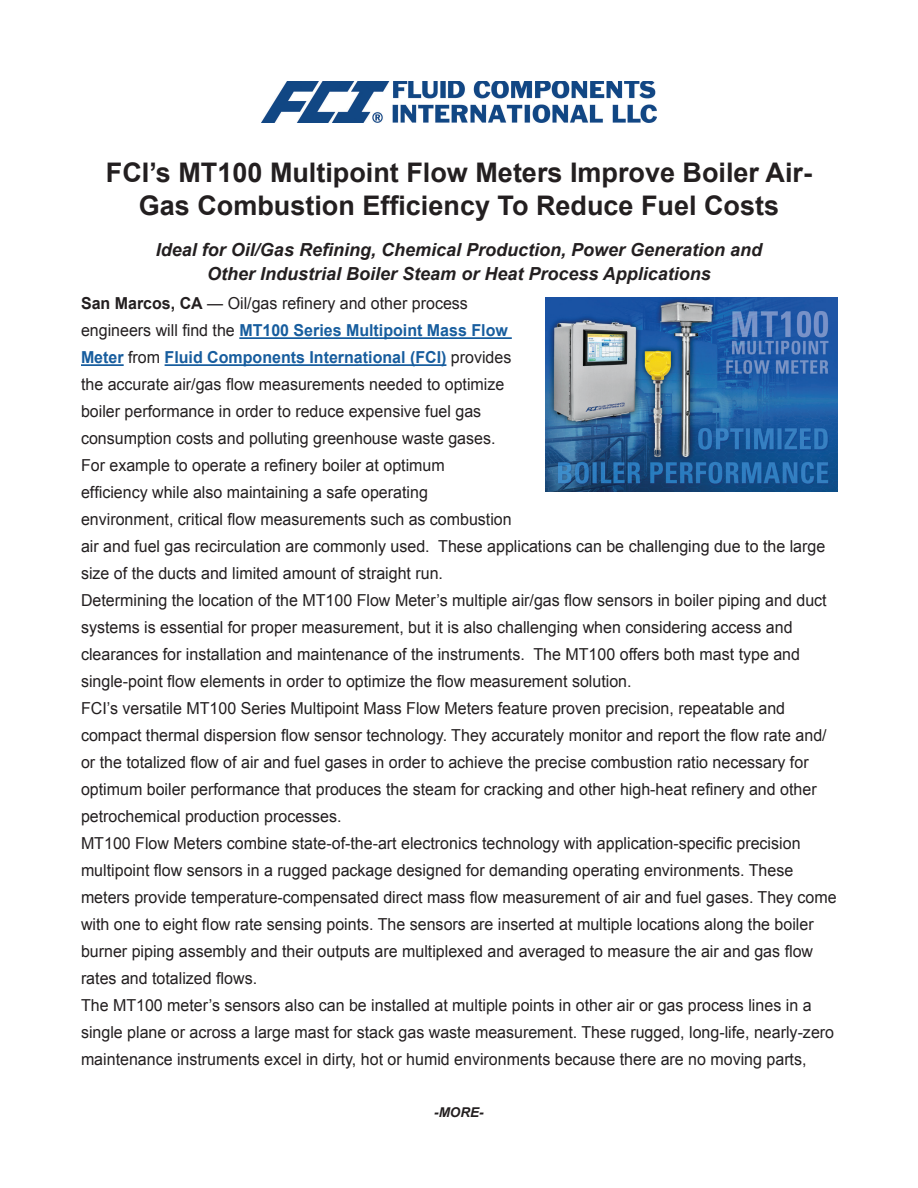
<style>
.page{position:relative;width:918px;height:1188px;background:#fff}
.page>*{position:absolute;margin:0;border:0;box-sizing:border-box;transform-origin:0 0}
.t1{font:700 27px/33px "Arial";color:#231f20;text-align:center}
.t2{font:italic 700 18px/24px "Arial";color:#231f20;text-align:center}
.t3{font:16.5px/27px "Arial";color:#231f20}
.t4{font:italic 700 13.5px "Arial";color:#231f20}
.s1{font-weight:700}
.s2{font-weight:700;color:#175d9e}
</style>
<div class="page">
<hr style="left:239px;top:337px;width:273px;height:2px;background:#175d9e">
<hr style="left:81px;top:364px;width:43px;height:2px;background:#175d9e">
<hr style="left:165px;top:364px;width:281px;height:2px;background:#175d9e">
<img style="left:262px;top:81px;width:394px;height:41px">
<img style="left:546px;top:297px;width:291px;height:194px">
<h1 class="t1" style="left:106px;top:157px;width:708px">FCI’s MT100 Multipoint Flow Meters Improve Boiler Air-<br>Gas Combustion Efficiency To Reduce Fuel Costs</h1>
<p class="t2" style="left:156px;top:238px;width:608px">Ideal for Oil/Gas Refining, Chemical Production, Power Generation and<br>Other Industrial Boiler Steam or Heat Process Applications</p>
<p class="t3" style="left:81px;top:290px;width:757px"><span class="s1">San Marcos, CA</span> — Oil/gas refinery and other process<br>engineers will find the <span class="s2">MT100 Series Multipoint Mass Flow<br>Meter</span> from <span class="s2">Fluid Components International (FCI)</span> provides<br>the accurate air/gas flow measurements needed to optimize<br>boiler performance in order to reduce expensive fuel gas<br>consumption costs and polluting greenhouse waste gases.<br>For example to operate a refinery boiler at optimum<br>efficiency while also maintaining a safe operating<br>environment, critical flow measurements such as combustion<br>air and fuel gas recirculation are commonly used. These applications can be challenging due to the large size of the ducts and limited amount of straight run.<br>Determining the location of the MT100 Flow Meter’s multiple air/gas flow sensors in boiler piping and duct systems is essential for proper measurement, but it is also challenging when considering access and clearances for installation and maintenance of the instruments. The MT100 offers both mast type and single-point flow elements in order to optimize the flow measurement solution.<br>FCI’s versatile MT100 Series Multipoint Mass Flow Meters feature proven precision, repeatable and compact thermal dispersion flow sensor technology. They accurately monitor and report the flow rate and/ or the totalized flow of air and fuel gases in order to achieve the precise combustion ratio necessary for optimum boiler performance that produces the steam for cracking and other high-heat refinery and other petrochemical production processes.<br>MT100 Flow Meters combine state-of-the-art electronics technology with application-specific precision multipoint flow sensors in a rugged package designed for demanding operating environments. These meters provide temperature-compensated direct mass flow measurement of air and fuel gases. They come with one to eight flow rate sensing points. The sensors are inserted at multiple locations along the boiler burner piping assembly and their outputs are multiplexed and averaged to measure the air and gas flow rates and totalized flows.<br>The MT100 meter’s sensors also can be installed at multiple points in other air or gas process lines in a single plane or across a large mast for stack gas waste measurement. These rugged, long-life, nearly-zero maintenance instruments excel in dirty, hot or humid environments because there are no moving parts,</p>
<p class="t4" style="left:434px;top:1103px;width:51px">-MORE-</p>
</div>
